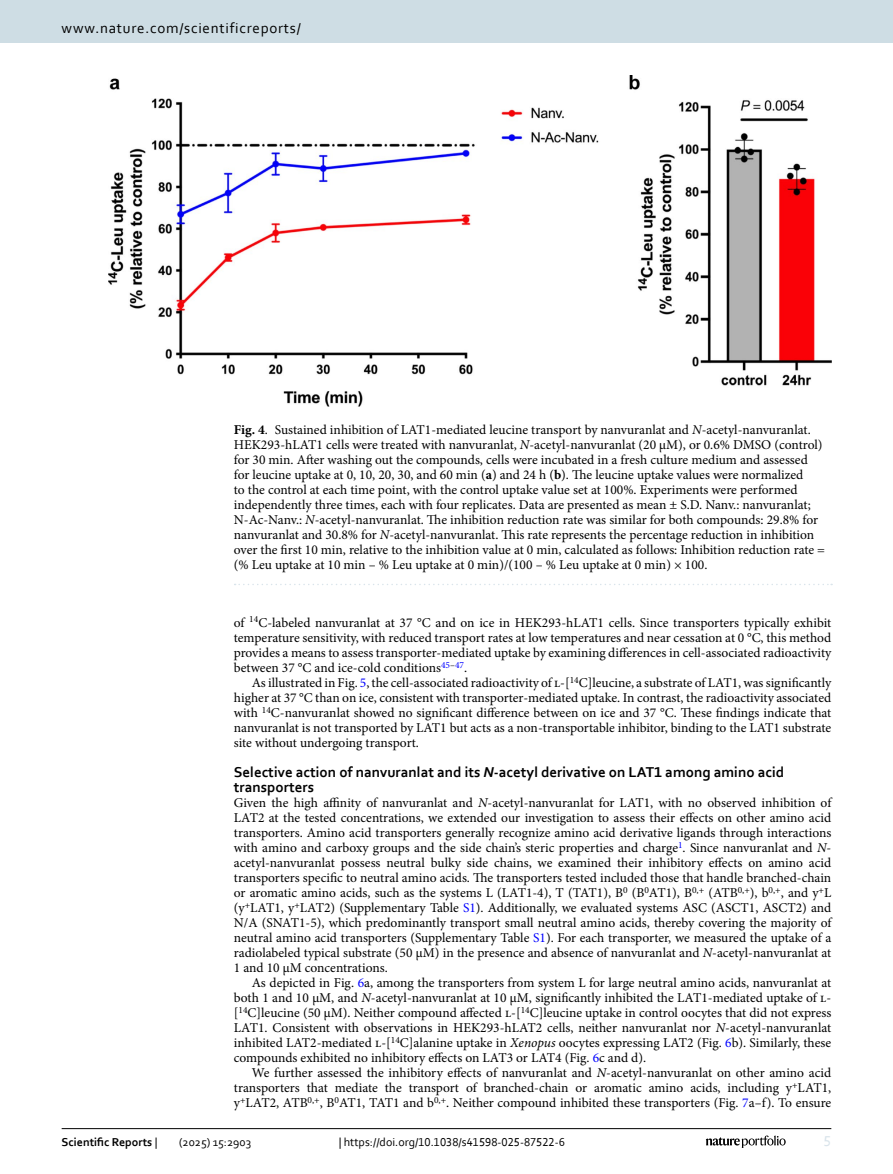
<style>
.page{position:relative;width:893px;height:1174px;background:#fff}
.page>*{position:absolute;margin:0;border:0;box-sizing:border-box;transform-origin:0 0}
.Head_2{font:700 15px/15px "Corbel";color:#000}
.t1{font:15px "Corbel";letter-spacing:.05em;color:#000}
.t2{font:15px "Corbel";color:#d9e4eb}
.Body_Text{font:13.5px/15px "Minion Pro";color:#000;text-align:justify}
.Body_Text_Indent{font:13.5px/15px "Minion Pro";letter-spacing:-.005em;color:#000;text-align:justify}
.Figure_Caption{font:13.5px/15px "Minion Pro";color:#000}
.t3{font:12px "Corbel";color:#000}
.t4{font:700 12px "Corbel";color:#000}
.s1{font-weight:700}
.s2{font-style:italic}
.s3{color:#00f}
.s4{font-weight:400}
</style>
<div class="page">
<img style="left:108px;top:76px;width:723px;height:330px">
<svg style="left:235px;top:584px;width:597px;height:1px"></svg>
<hr style="left:62px;top:1128px;width:769px;height:1px;background:#000">
<svg style="left:706px;top:1135px;width:80px;height:12px"></svg>
<div style="left:0;top:0;width:893px;height:43px;background:#cedde4"></div>
<p class="t1" style="left:62px;top:18px;width:241px">www.nature.com/scientificreports/</p>
<p class="Figure_Caption" style="left:234px;top:422px;width:593px"><span class="s1">Fig. 4</span>. Sustained inhibition of LAT1-mediated leucine transport by nanvuranlat and <span class="s2">N</span>-acetyl-nanvuranlat.<br>HEK293-hLAT1 cells were treated with nanvuranlat, <span class="s2">N</span>-acetyl-nanvuranlat (20 µM), or 0.6% DMSO (control) for 30 min. After washing out the compounds, cells were incubated in a fresh culture medium and assessed for leucine uptake at 0, 10, 20, 30, and 60 min (<span class="s1">a</span>) and 24 h (<span class="s1">b</span>). The leucine uptake values were normalized<br>to the control at each time point, with the control uptake value set at 100%. Experiments were performed independently three times, each with four replicates. Data are presented as mean ± S.D. Nanv.: nanvuranlat; N-Ac-Nanv.: <span class="s2">N</span>-acetyl-nanvuranlat. The inhibition reduction rate was similar for both compounds: 29.8% for nanvuranlat and 30.8% for <span class="s2">N</span>-acetyl-nanvuranlat. This rate represents the percentage reduction in inhibition over the first 10 min, relative to the inhibition value at 0 min, calculated as follows: Inhibition reduction rate = (% Leu uptake at 10 min – % Leu uptake at 0 min)/(100 – % Leu uptake at 0 min) × 100.</p>
<p class="Body_Text" style="left:234px;top:615px;width:599px">of <sup>14</sup>C-labeled nanvuranlat at 37 °C and on ice in HEK293-hLAT1 cells. Since transporters typically exhibit temperature sensitivity, with reduced transport rates at low temperatures and near cessation at 0 °C, this method provides a means to assess transporter-mediated uptake by examining differences in cell-associated radioactivity between 37 °C and ice-cold conditions<sup>45</sup><sup>–</sup><sup>47</sup>.</p>
<p class="Body_Text_Indent" style="left:234px;top:675px;width:599px;text-indent:18px">As illustrated in Fig. <span class="s3">5</span>, the cell-associated radioactivity of l-[<sup>14</sup>C]leucine, a substrate of LAT1, was significantly higher at 37 °C than on ice, consistent with transporter-mediated uptake. In contrast, the radioactivity associated with <sup>14</sup>C-nanvuranlat showed no significant difference between on ice and 37 °C. These findings indicate that nanvuranlat is not transported by LAT1 but acts as a non-transportable inhibitor, binding to the LAT1 substrate site without undergoing transport.</p>
<p class="Head_2" style="left:234px;top:764px;width:552px">Selective action of nanvuranlat and its <span class="s2">N</span>-acetyl derivative on LAT1 among amino acid transporters</p>
<p class="Body_Text" style="left:234px;top:795px;width:599px">Given the high affinity of nanvuranlat and <span class="s2">N</span>-acetyl-nanvuranlat for LAT1, with no observed inhibition of LAT2 at the tested concentrations, we extended our investigation to assess their effects on other amino acid transporters. Amino acid transporters generally recognize amino acid derivative ligands through interactions with amino and carboxy groups and the side chain’s steric properties and charge<sup>1</sup>. Since nanvuranlat and <span class="s2">N&shy;</span>acetyl-nanvuranlat possess neutral bulky side chains, we examined their inhibitory effects on amino acid transporters specific to neutral amino acids. The transporters tested included those that handle branched-chain or aromatic amino acids, such as the systems L (LAT1-4), T (TAT1), B<sup>0</sup> (B<sup>0</sup>AT1), B<sup>0,+</sup> (ATB<sup>0,+</sup>), b<sup>0,+</sup>, and y<sup>+</sup>L (y<sup>+</sup>LAT1, y<sup>+</sup>LAT2) (Supplementary Table <span class="s3">S1</span>). Additionally, we evaluated systems ASC (ASCT1, ASCT2) and N/A (SNAT1-5), which predominantly transport small neutral amino acids, thereby covering the majority of neutral amino acid transporters (Supplementary Table <span class="s3">S1</span>). For each transporter, we measured the uptake of a radiolabeled typical substrate (50 µM) in the presence and absence of nanvuranlat and <span class="s2">N</span>-acetyl-nanvuranlat at 1 and 10 µM concentrations.</p>
<p class="Body_Text_Indent" style="left:234px;top:975px;width:599px;text-indent:18px">As depicted in Fig. <span class="s3">6</span>a, among the transporters from system L for large neutral amino acids, nanvuranlat at both 1 and 10 µM, and <span class="s2">N</span>-acetyl-nanvuranlat at 10 µM, significantly inhibited the LAT1-mediated uptake of l-[<sup>14</sup>C]leucine (50 µM). Neither compound affected l-[<sup>14</sup>C]leucine uptake in control oocytes that did not express LAT1. Consistent with observations in HEK293-hLAT2 cells, neither nanvuranlat nor <span class="s2">N</span>-acetyl-nanvuranlat inhibited LAT2-mediated l-[<sup>14</sup>C]alanine uptake in <span class="s2">Xenopus</span> oocytes expressing LAT2 (Fig. <span class="s3">6</span>b). Similarly, these compounds exhibited no inhibitory effects on LAT3 or LAT4 (Fig. <span class="s3">6</span>c and d).</p>
<p class="Body_Text_Indent" style="left:234px;top:1065px;width:599px;text-indent:18px">We further assessed the inhibitory effects of nanvuranlat and <span class="s2">N</span>-acetyl-nanvuranlat on other amino acid transporters that mediate the transport of branched-chain or aromatic amino acids, including y<sup>+</sup>LAT1, y<sup>+</sup>LAT2, ATB<sup>0,+</sup>, B<sup>0</sup>AT1, TAT1 and b<sup>0,+</sup>. Neither compound inhibited these transporters (Fig. <span class="s3">7</span>a–f). To ensure</p>
<p class="t4" style="left:62px;top:1134px;width:97px">Scientific Reports <span class="s4">|</span></p>
<p class="t3" style="left:179px;top:1134px;width:74px">(2025) 15:2903</p>
<p class="t3" style="left:339px;top:1134px;width:228px">| https://doi.org/10.1038/s41598-025-87522-6</p>
<p class="t2" style="left:824px;top:1132px;width:9px">5</p>
</div>
